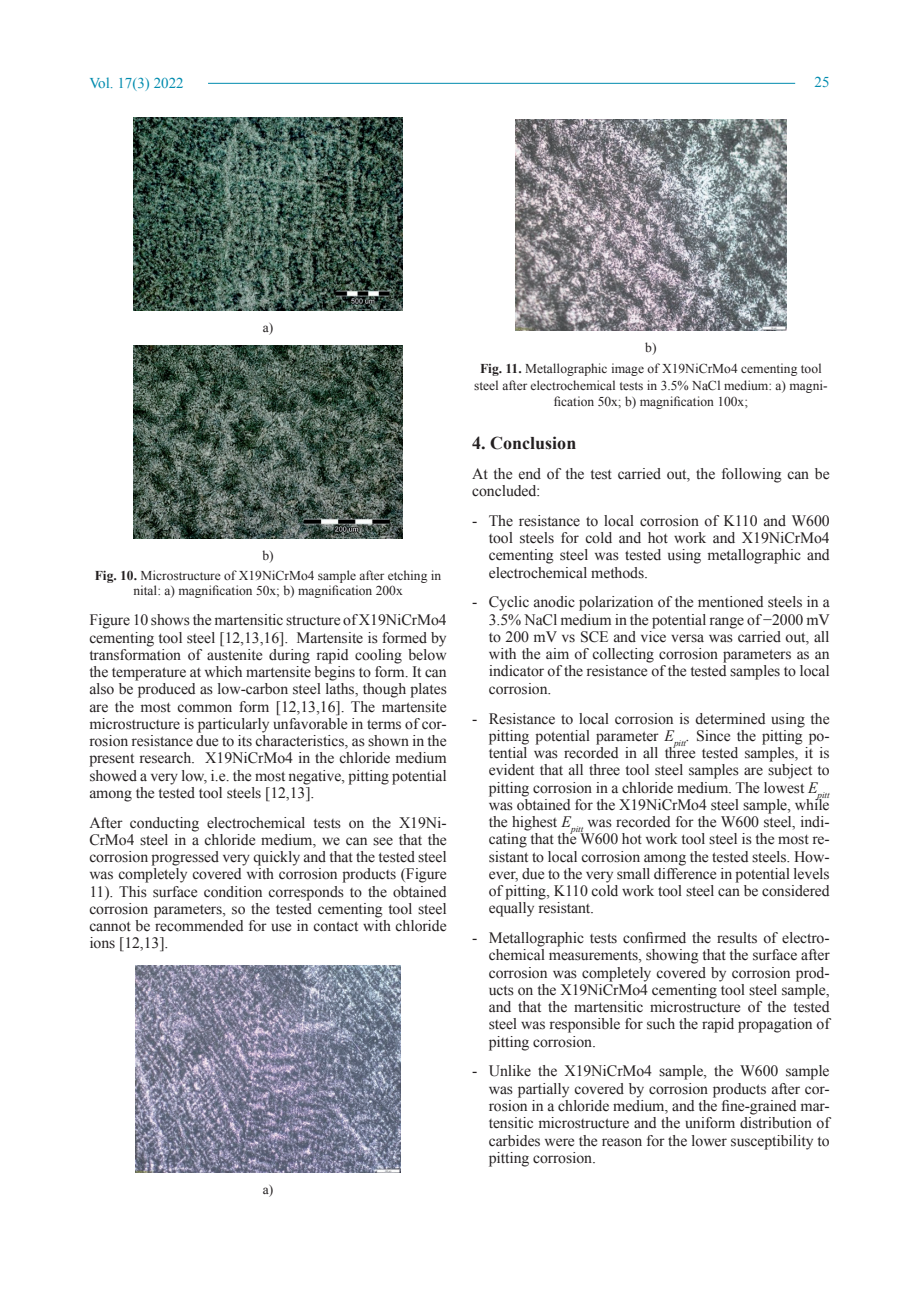
<style>
.page{position:relative;width:919px;height:1289px;background:#fff}
.page>*{position:absolute;margin:0;border:0;box-sizing:border-box;transform-origin:0 0}
.t1{font:700 18px "Times New Roman";color:#231f20}
.t2{font:15.75px/17.2px "Times New Roman";letter-spacing:-.005em;color:#231f20;text-align:justify}
.t3{font:15px "Times New Roman";color:#008bae}
.t4{font:13.5px/20.2px "Times New Roman";color:#231f20;text-align:center}
.s1{font-weight:700}
.s2{font-style:italic}
</style>
<div class="page">
<hr style="left:208px;top:83px;width:587px;height:1px;background:#008bae">
<img style="left:133px;top:117px;width:270px;height:193px">
<img style="left:133px;top:345px;width:269px;height:193px">
<img style="left:136px;top:965px;width:264px;height:207px">
<img style="left:516px;top:119px;width:270px;height:211px">
<p class="t3" style="left:89px;top:73px;width:96px">Vol. 17(3) 2022</p>
<p class="t3" style="left:814px;top:71px;width:16px">25</p>
<p class="t4" style="left:263px;top:317px;width:12px">a)</p>
<p class="t4" style="left:95px;top:545px;width:348px">b)<br><span class="s1">Fig. 10.</span> Microstructure of X19NiCrMo4 sample after etching in</p>
<p class="t4" style="left:133px;top:580px;width:271px">nital: a) magnification 50x; b) magnification 200x</p>
<p class="t2" style="left:89px;top:611px;width:359px">Figure 10 shows the martensitic structure of X19NiCrMo4 cementing tool steel [12,13,16]. Martensite is formed by transformation of austenite during rapid cooling below the temperature at which martensite begins to form. It can also be produced as low-carbon steel laths, though plates are the most common form [12,13,16]. The martensite microstructure is particularly unfavorable in terms of cor&shy;rosion resistance due to its characteristics, as shown in the present research. X19NiCrMo4 in the chloride medium showed a very low, i.e. the most negative, pitting potential among the tested tool steels [12,13].</p>
<p class="t2" style="left:89px;top:813px;width:359px">After conducting electrochemical tests on the X19Ni-CrMo4 steel in a chloride medium, we can see that the corrosion progressed very quickly and that the tested steel was completely covered with corrosion products (Figure 11). This surface condition corresponds to the obtained corrosion parameters, so the tested cementing tool steel cannot be recommended for use in contact with chloride ions [12,13].</p>
<p class="t4" style="left:263px;top:1179px;width:12px">a)</p>
<p class="t4" style="left:480px;top:336px;width:343px;line-height:21.5px">b)<br><span class="s1">Fig. 11.</span> Metallographic image of X19NiCrMo4 cementing tool</p>
<p class="t4" style="left:474px;top:377px;width:355px;line-height:16.2px">steel after electrochemical tests in 3.5% NaCl medium: a) magni&shy;fication 50x; b) magnification 100x;</p>
<p class="t1" style="left:472px;top:430px;width:106px">4. Conclusion</p>
<p class="t2" style="left:472px;top:464px;width:359px">At the end of the test carried out, the following can be concluded:</p>
<p class="t2" style="left:488px;top:512px;width:342px;text-indent:-17px">- The resistance to local corrosion of K110 and W600 tool steels for cold and hot work and X19NiCrMo4 cementing steel was tested using metallographic and electrochemical methods.</p>
<p class="t2" style="left:488px;top:593px;width:342px;text-indent:-17px">- Cyclic anodic polarization of the mentioned steels in a 3.5% NaCl medium in the potential range of −2000 mV to 200 mV vs SCE and vice versa was carried out, all with the aim of collecting corrosion parameters as an indicator of the resistance of the tested samples to local corrosion.</p>
<p class="t2" style="left:488px;top:709px;width:342px;text-indent:-16px">- Resistance to local corrosion is determined using the pitting potential parameter <span class="s2">E</span><sub>pitt</sub><span class="s2">.</span> Since the pitting po&shy;tential was recorded in all three tested samples, it is evident that all three tool steel samples are subject to pitting corrosion in a chloride medium. The lowest <span class="s2">E</span><sub>pitt </sub>was obtained for the X19NiCrMo4 steel sample, while the highest <span class="s2">E</span><sub>pitt</sub> was recorded for the W600 steel, indi&shy;cating that the W600 hot work tool steel is the most re&shy;sistant to local corrosion among the tested steels. How&shy;ever, due to the very small difference in potential levels of pitting, K110 cold work tool steel can be considered equally resistant.</p>
<p class="t2" style="left:488px;top:929px;width:342px;text-indent:-17px">- Metallographic tests confirmed the results of electro&shy;chemical measurements, showing that the surface after corrosion was completely covered by corrosion prod&shy;ucts on the X19NiCrMo4 cementing tool steel sample, and that the martensitic microstructure of the tested steel was responsible for such the rapid propagation of pitting corrosion.</p>
<p class="t2" style="left:488px;top:1062px;width:342px;text-indent:-17px">- Unlike the X19NiCrMo4 sample, the W600 sample was partially covered by corrosion products after cor&shy;rosion in a chloride medium, and the fine-grained mar&shy;tensitic microstructure and the uniform distribution of carbides were the reason for the lower susceptibility to pitting corrosion.</p>
</div>
